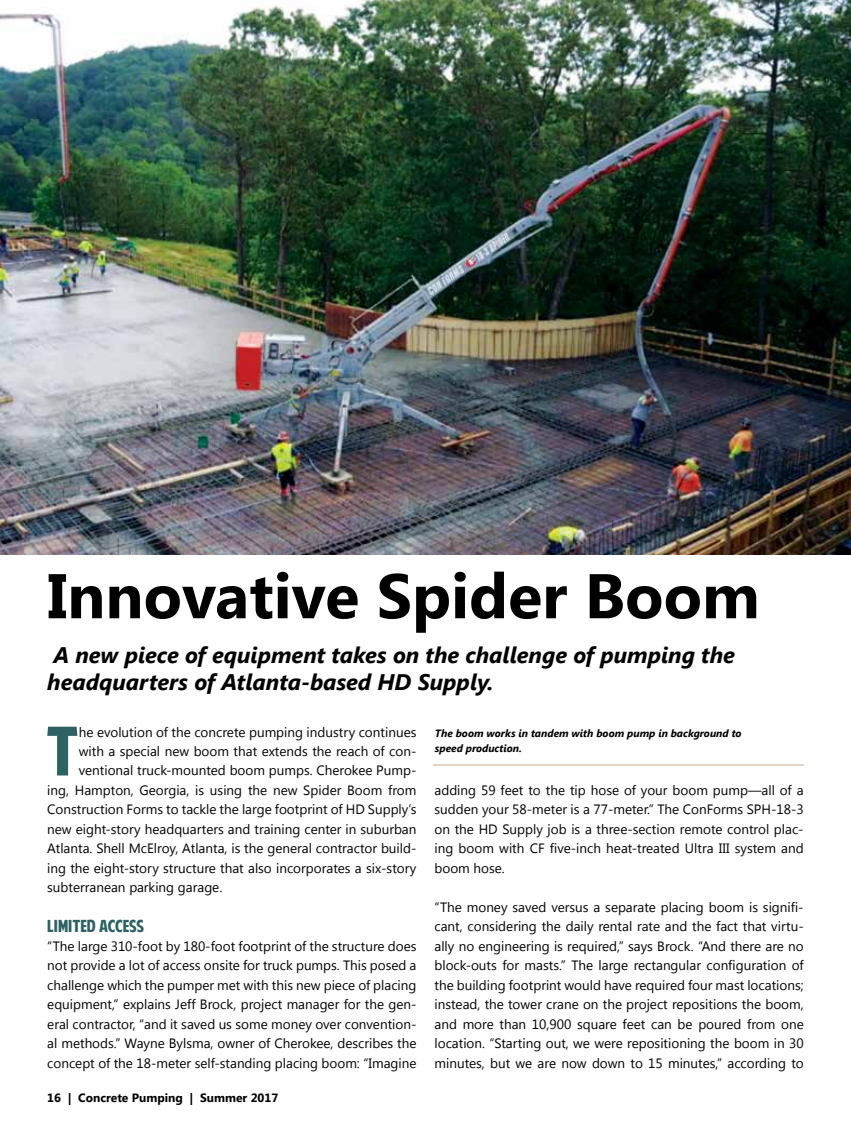
<style>
.page{position:relative;width:851px;height:1134px;background:#fff}
.page>*{position:absolute;margin:0;border:0;box-sizing:border-box;transform-origin:0 0}
.t1{font:67.2px "American Purpose";color:#2e6164}
.t2{font:700 63px "Segoe UI";color:#000}
.t3{font:italic 700 22.5px/27px "Segoe UI";color:#000}
.t4{font:16.5px "American Purpose";color:#2e6164}
.t5{font:13.5px/19.5px "Segoe UI";color:#000;text-align:justify}
.t6{font:700 12px "Segoe UI";color:#000}
.t7{font:italic 700 10.5px/15px "Segoe UI";color:#000}
</style>
<div class="page">
<hr style="left:433px;top:765px;width:370px;height:1px;background:#c0ad8c">
<img style="left:0;top:0;width:850px;height:554px">
<h2 class="t2" style="left:47px;top:551px;width:714px">Innovative Spider Boom</h2>
<h3 class="t3" style="left:47px;top:640px;width:689px">A new piece of equipment takes on the challenge of pumping the headquarters of Atlanta-based HD Supply.</h3>
<p class="t7" style="left:435px;top:725px;width:308px">The boom works in tandem with boom pump in background to speed production.</p>
<h1 class="t1" style="left:46px;top:725px;width:34px">T</h1>
<p class="t5" style="left:79px;top:721px;width:339px">he evolution of the concrete pumping industry continues</p>
<p class="t5" style="left:79px;top:741px;width:339px">with a special new boom that extends the reach of con-</p>
<p class="t5" style="left:79px;top:760px;width:339px">ventional truck-mounted boom pumps. Cherokee Pump-</p>
<p class="t5" style="left:47px;top:780px;width:371px">ing, Hampton, Georgia, is using the new Spider Boom from</p>
<p class="t5" style="left:47px;top:799px;width:371px">Construction Forms to tackle the large footprint of HD Supply’s</p>
<p class="t5" style="left:47px;top:819px;width:371px">new eight-story headquarters and training center in suburban</p>
<p class="t5" style="left:47px;top:838px;width:371px">Atlanta. Shell McElroy, Atlanta, is the general contractor build-</p>
<p class="t5" style="left:47px;top:858px;width:371px">ing the eight-story structure that also incorporates a six-story</p>
<p class="t5" style="left:47px;top:877px;width:176px">subterranean parking garage.</p>
<p class="t4" style="left:47px;top:919px;width:98px">LIMITED ACCESS</p>
<p class="t5" style="left:47px;top:936px;width:371px">“The large 310-foot by 180-foot footprint of the structure does not provide a lot of access onsite for truck pumps. This posed a challenge which the pumper met with this new piece of placing equipment,” explains Jeff Brock, project manager for the gen&shy;eral contractor, “and it saved us some money over convention&shy;al methods.” Wayne Bylsma, owner of Cherokee, describes the concept of the 18-meter self-standing placing boom: “Imagine</p>
<p class="t5" style="left:434px;top:780px;width:371px">adding 59 feet to the tip hose of your boom pump—all of a sudden your 58-meter is a 77-meter.” The ConForms SPH-18-3 on the HD Supply job is a three-section remote control plac&shy;ing boom with CF five-inch heat-treated Ultra III system and boom hose.</p>
<p class="t5" style="left:434px;top:897px;width:371px">“The money saved versus a separate placing boom is signifi&shy;cant, considering the daily rental rate and the fact that virtu&shy;ally no engineering is required,” says Brock. “And there are no block-outs for masts.” The large rectangular configuration of the building footprint would have required four mast locations; instead, the tower crane on the project repositions the boom, and more than 10,900 square feet can be poured from one location. “Starting out, we were repositioning the boom in 30 minutes, but we are now down to 15 minutes,” according to</p>
<p class="t6" style="left:47px;top:1089px;width:232px">16 | Concrete Pumping | Summer 2017</p>
</div>
